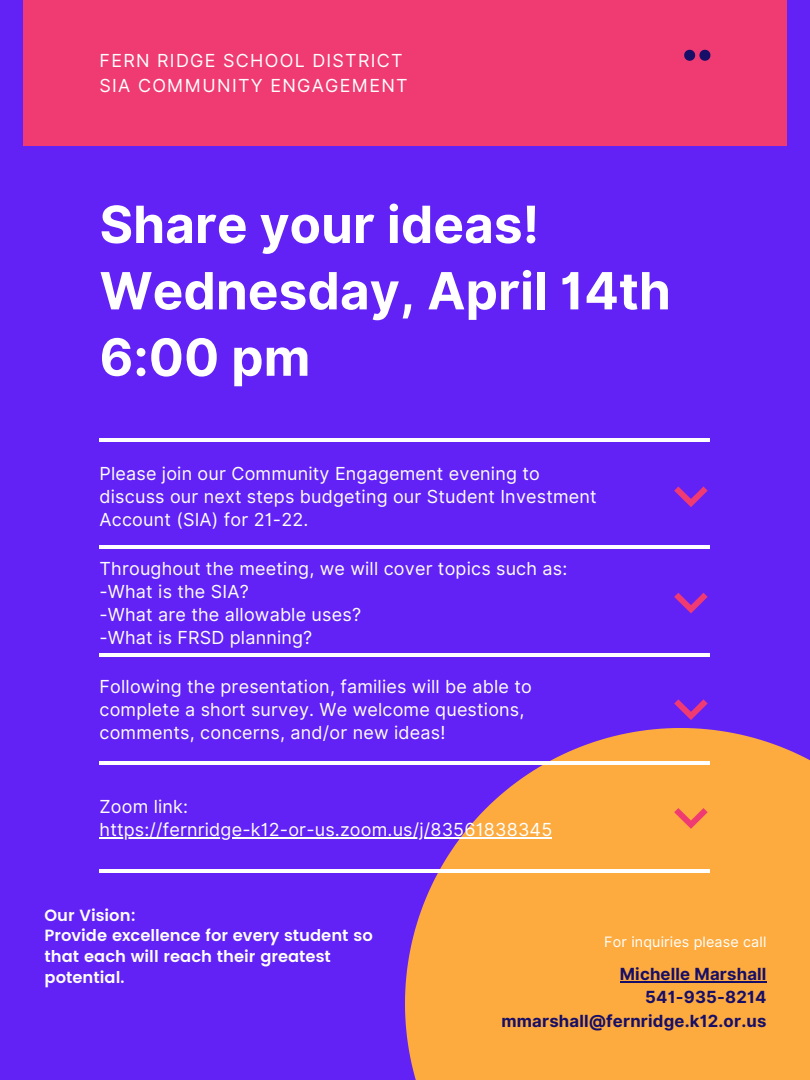
<style>
.page{position:relative;width:810px;height:1080px;background:#6222f5}
.page>*{position:absolute;margin:0;border:0;box-sizing:border-box;transform-origin:0 0}
.t1{font:700 51.31px "Inter";color:#fff}
.t2{font:17.94px/23.1px "Inter";letter-spacing:.01em;color:#fff}
.t3{font:17.94px "Inter";letter-spacing:.07em;color:#fff}
.t4{font:700 16.69px "Inter";letter-spacing:.01em;color:#170e67}
.t5{font:600 16.19px/20.6px "Poppins";color:#fff}
.t6{font:14.31px "Inter";letter-spacing:.01em;color:#fff}
</style>
<div class="page">
<hr style="left:100px;top:438px;width:610px;height:3px;background:#fff">
<hr style="left:100px;top:546px;width:610px;height:3px;background:#fff">
<hr style="left:100px;top:653px;width:610px;height:4px;background:#fff">
<svg style="left:405px;top:728px;width:405px;height:352px;background:#e99a55"></svg>
<hr style="left:100px;top:761px;width:610px;height:3px;background:#fff">
<hr style="left:100px;top:869px;width:610px;height:3px;background:#fff">
<svg style="left:674px;top:486px;width:34px;height:21px"></svg>
<svg style="left:674px;top:593px;width:34px;height:20px"></svg>
<svg style="left:674px;top:699px;width:34px;height:21px"></svg>
<svg style="left:674px;top:808px;width:34px;height:21px"></svg>
<div style="left:23px;top:0;width:764px;height:146px;background:#ef3a72"></div>
<hr style="left:100px;top:837px;width:452px;height:2px;background:#fff">
<svg style="left:684px;top:50px;width:26px;height:11px"></svg>
<hr style="left:620px;top:981px;width:147px;height:1px;background:#170e67">
<p class="t3" style="left:100px;top:49px;width:305px">FERN RIDGE SCHOOL DISTRICT</p>
<p class="t3" style="left:100px;top:75px;width:310px">SIA COMMUNITY ENGAGEMENT</p>
<p class="t1" style="left:100px;top:194px;width:441px">Share your ideas!</p>
<p class="t1" style="left:100px;top:260px;width:573px">Wednesday, April 14th</p>
<p class="t1" style="left:100px;top:326px;width:212px">6:00 pm</p>
<p class="t2" style="left:100px;top:462px;width:499px">Please join our Community Engagement evening to discuss our next steps budgeting our Student Investment<br>Account (SIA) for 21-22.</p>
<p class="t2" style="left:100px;top:557px;width:469px">Throughout the meeting, we will cover topics such as:</p>
<p class="t2" style="left:100px;top:580px;width:151px">-What is the SIA?</p>
<p class="t2" style="left:100px;top:603px;width:263px">-What are the allowable uses?</p>
<p class="t2" style="left:100px;top:626px;width:214px">-What is FRSD planning?</p>
<p class="t2" style="left:100px;top:675px;width:434px">Following the presentation, families will be able to complete a short survey. We welcome questions, comments, concerns, and/or new ideas!</p>
<p class="t2" style="left:100px;top:795px;width:90px">Zoom link:</p>
<p class="t2" style="left:100px;top:818px;width:454px">https://fernridge-k12-or-us.zoom.us/j/83561838345</p>
<p class="t5" style="left:45px;top:905px;width:93px">Our Vision:</p>
<p class="t5" style="left:45px;top:925px;width:330px">Provide excellence for every student so that each will reach their greatest potential.</p>
<p class="t6" style="left:604px;top:933px;width:164px">For inquiries please call</p>
<p class="t4" style="left:620px;top:964px;width:148px">Michelle Marshall</p>
<p class="t4" style="left:645px;top:987px;width:123px">541-935-8214</p>
<p class="t4" style="left:501px;top:1011px;width:267px">mmarshall@fernridge.k12.or.us</p>
</div>
